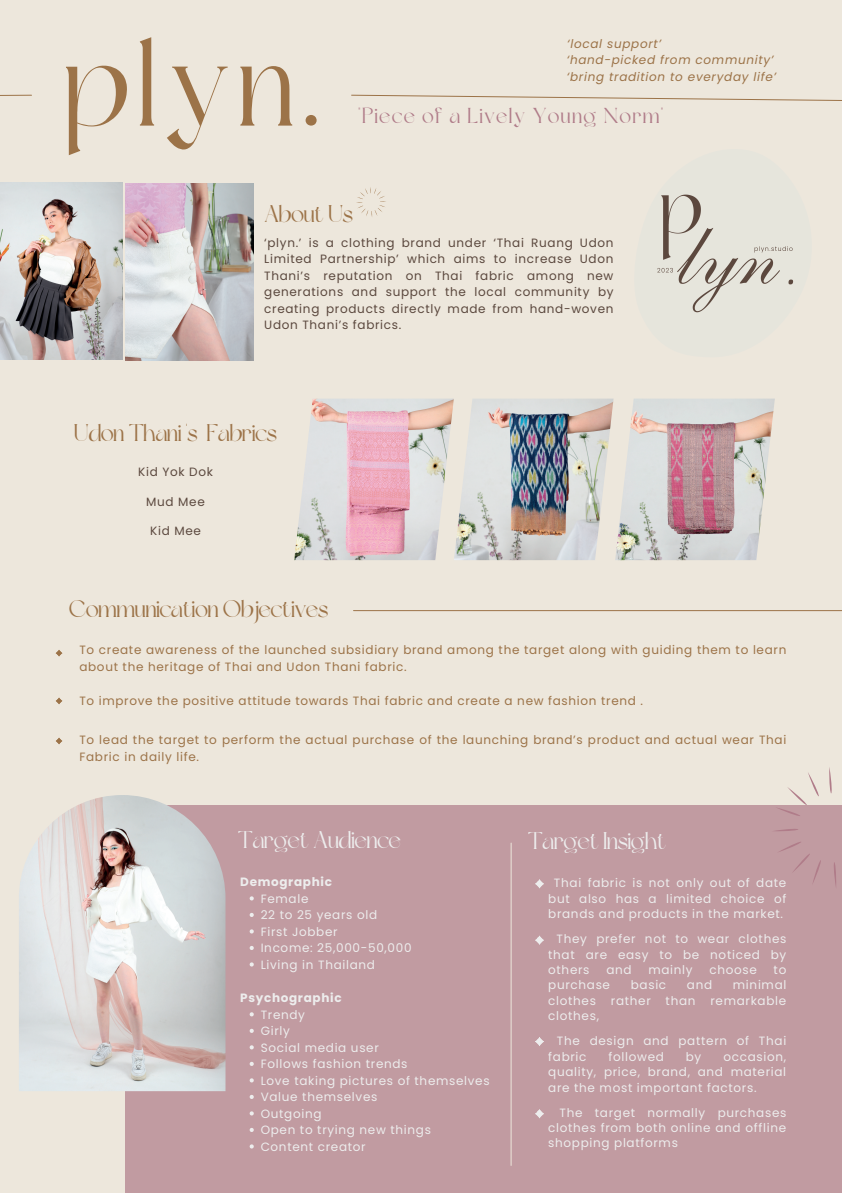
<style>
.page{position:relative;width:842px;height:1193px;background:#fff}
.page>*{position:absolute;margin:0;border:0;box-sizing:border-box;transform-origin:0 0}
.t1{font:122.35px "Dream Avenue";color:#9c7348}
.t2{font:24px "Dream Avenue";letter-spacing:-.025em;color:#9c7348}
.t3{font:24px "Dream Avenue";letter-spacing:-.025em;color:#ededed}
.t4{font:21.5px "Dream Avenue";letter-spacing:.055em;color:#b07c89}
.t5{font:12px/15.4px "Poppins";letter-spacing:.055em;color:#ededed;text-align:justify}
.t6{font:12px/16.5px "Poppins";letter-spacing:.055em;color:#9c7348}
.t7{font:12px/16.5px "Poppins";letter-spacing:.055em;color:#5b483e;text-align:justify}
.t8{font:italic 12px "Poppins";letter-spacing:.055em;color:#9c7348}
.t9{font:700 12px "Poppins";letter-spacing:.055em;color:#ededed}
</style>
<div class="page">
<div style="left:0;top:0;width:842px;height:1192px;background:#ede7dc"></div>
<img style="left:0;top:182px;width:122px;height:177px">
<img style="left:126px;top:183px;width:127px;height:177px">
<hr style="left:353px;top:610px;width:489px;height:1px;background:#9c7348">
<svg style="left:351px;top:95px;width:491px;height:6px"></svg>
<svg style="left:0;top:95px;width:32px;height:1px"></svg>
<svg style="left:356px;top:187px;width:30px;height:30px"></svg>
<svg style="left:55px;top:650px;width:8px;height:7px"></svg>
<svg style="left:55px;top:697px;width:8px;height:7px"></svg>
<svg style="left:56px;top:737px;width:7px;height:7px"></svg>
<img style="left:657px;top:194px;width:137px;height:119px">
<div style="left:126px;top:804px;width:716px;height:388px;background:#c19ba1"></div>
<svg style="left:771px;top:767px;width:66px;height:119px"></svg>
<svg style="left:535px;top:879px;width:9px;height:9px"></svg>
<svg style="left:535px;top:935px;width:9px;height:10px"></svg>
<svg style="left:535px;top:1037px;width:9px;height:9px"></svg>
<svg style="left:535px;top:1109px;width:9px;height:9px"></svg>
<hr style="left:511px;top:842px;width:1px;height:323px;background:#ede7dc">
<img style="left:294px;top:398px;width:481px;height:162px">
<img style="left:19px;top:795px;width:206px;height:295px">
<svg style="left:250px;top:896px;width:4px;height:4px"></svg>
<svg style="left:250px;top:913px;width:4px;height:3px"></svg>
<svg style="left:250px;top:929px;width:4px;height:4px"></svg>
<svg style="left:250px;top:946px;width:4px;height:3px"></svg>
<svg style="left:250px;top:962px;width:4px;height:4px"></svg>
<svg style="left:250px;top:1012px;width:4px;height:4px"></svg>
<svg style="left:250px;top:1028px;width:4px;height:4px"></svg>
<svg style="left:250px;top:1045px;width:4px;height:4px"></svg>
<svg style="left:250px;top:1061px;width:4px;height:4px"></svg>
<svg style="left:250px;top:1078px;width:4px;height:4px"></svg>
<svg style="left:250px;top:1095px;width:4px;height:3px"></svg>
<svg style="left:250px;top:1111px;width:4px;height:4px"></svg>
<svg style="left:250px;top:1128px;width:4px;height:3px"></svg>
<svg style="left:250px;top:1144px;width:4px;height:4px"></svg>
<p class="t1" style="left:63px;top:34px;width:259px">plyn.</p>
<p class="t8" style="left:567px;top:35px;width:96px">‘local support’</p>
<p class="t8" style="left:567px;top:52px;width:208px">‘hand-picked from community’</p>
<p class="t8" style="left:567px;top:68px;width:211px">‘bring tradition to everyday life’</p>
<p class="t4" style="left:358px;top:107px;width:307px">"Piece of a Lively Young Norm"</p>
<p class="t2" style="left:264px;top:204px;width:91px">About Us</p>
<p class="t7" style="left:264px;top:234px;width:351px">‘plyn.’ is a clothing brand under ‘Thai Ruang Udon Limited Partnership’ which aims to increase Udon Thani’s reputation on Thai fabric among new generations and support the local community by creating products directly made from hand-woven Udon Thani’s fabrics.</p>
<p class="t2" style="left:74px;top:423px;width:205px">Udon Thani 's Fabrics</p>
<p class="t7" style="left:138px;top:463px;width:76px">Kid Yok Dok</p>
<p class="t7" style="left:146px;top:493px;width:60px">Mud Mee</p>
<p class="t7" style="left:150px;top:522px;width:52px">Kid Mee</p>
<p class="t2" style="left:69px;top:598px;width:261px">Communication Objectives</p>
<p class="t6" style="left:79px;top:641px;width:708px">To create awareness of the launched subsidiary brand among the target along with guiding them to learn about the heritage of Thai and Udon Thani fabric.</p>
<p class="t6" style="left:79px;top:692px;width:565px">To improve the positive attitude towards Thai fabric and create a new fashion trend .</p>
<p class="t6" style="left:79px;top:731px;width:708px">To lead the target to perform the actual purchase of the launching brand’s product and actual wear Thai<br>Fabric in daily life.</p>
<p class="t3" style="left:238px;top:829px;width:165px">Target Audience</p>
<p class="t9" style="left:240px;top:873px;width:93px">Demographic</p>
<p class="t5" style="left:261px;top:890px;width:49px">Female</p>
<p class="t5" style="left:261px;top:907px;width:118px">22 to 25 years old</p>
<p class="t5" style="left:261px;top:923px;width:79px">First Jobber</p>
<p class="t5" style="left:261px;top:940px;width:152px">Income: 25,000-50,000</p>
<p class="t5" style="left:261px;top:956px;width:116px">Living in Thailand</p>
<p class="t9" style="left:240px;top:989px;width:103px">Psychographic</p>
<p class="t5" style="left:261px;top:1006px;width:46px">Trendy</p>
<p class="t5" style="left:261px;top:1023px;width:31px">Girly</p>
<p class="t5" style="left:261px;top:1039px;width:120px">Social media user</p>
<p class="t5" style="left:261px;top:1056px;width:148px">Follows fashion trends</p>
<p class="t5" style="left:261px;top:1072px;width:231px">Love taking pictures of themselves</p>
<p class="t5" style="left:261px;top:1089px;width:118px">Value themselves</p>
<p class="t5" style="left:261px;top:1105px;width:62px">Outgoing</p>
<p class="t5" style="left:261px;top:1122px;width:172px">Open to trying new things</p>
<p class="t5" style="left:261px;top:1138px;width:107px">Content creator</p>
<p class="t3" style="left:528px;top:830px;width:140px">Target Insight</p>
<p class="t5" style="left:548px;top:875px;width:240px;text-align:center">Thai fabric is not only out of date but also has a limited choice of brands and products in the market.</p>
<p class="t5" style="left:548px;top:931px;width:240px;text-indent:8px">They prefer not to wear clothes that are easy to be noticed by others</p>
<p class="t5" style="left:606px;top:961px;width:27px">and</p>
<p class="t5" style="left:648px;top:961px;width:46px">mainly</p>
<p class="t5" style="left:709px;top:961px;width:49px">choose</p>
<p class="t5" style="left:774px;top:961px;width:14px">to</p>
<p class="t5" style="left:548px;top:977px;width:63px">purchase</p>
<p class="t5" style="left:631px;top:977px;width:37px">basic</p>
<p class="t5" style="left:687px;top:977px;width:27px">and</p>
<p class="t5" style="left:548px;top:977px;width:240px;text-indent:185px">minimal clothes rather than remarkable clothes,</p>
<p class="t5" style="left:548px;top:1033px;width:240px;text-indent:9px">The design and pattern of Thai fabric</p>
<p class="t5" style="left:608px;top:1048px;width:57px">followed</p>
<p class="t5" style="left:686px;top:1048px;width:17px">by</p>
<p class="t5" style="left:548px;top:1048px;width:239px;text-indent:175px">occasion, quality, price, brand, and material are the most important factors.</p>
<p class="t5" style="left:548px;top:1104px;width:240px;text-indent:11px">The target normally purchases clothes from both online and offline shopping platforms</p>
</div>
